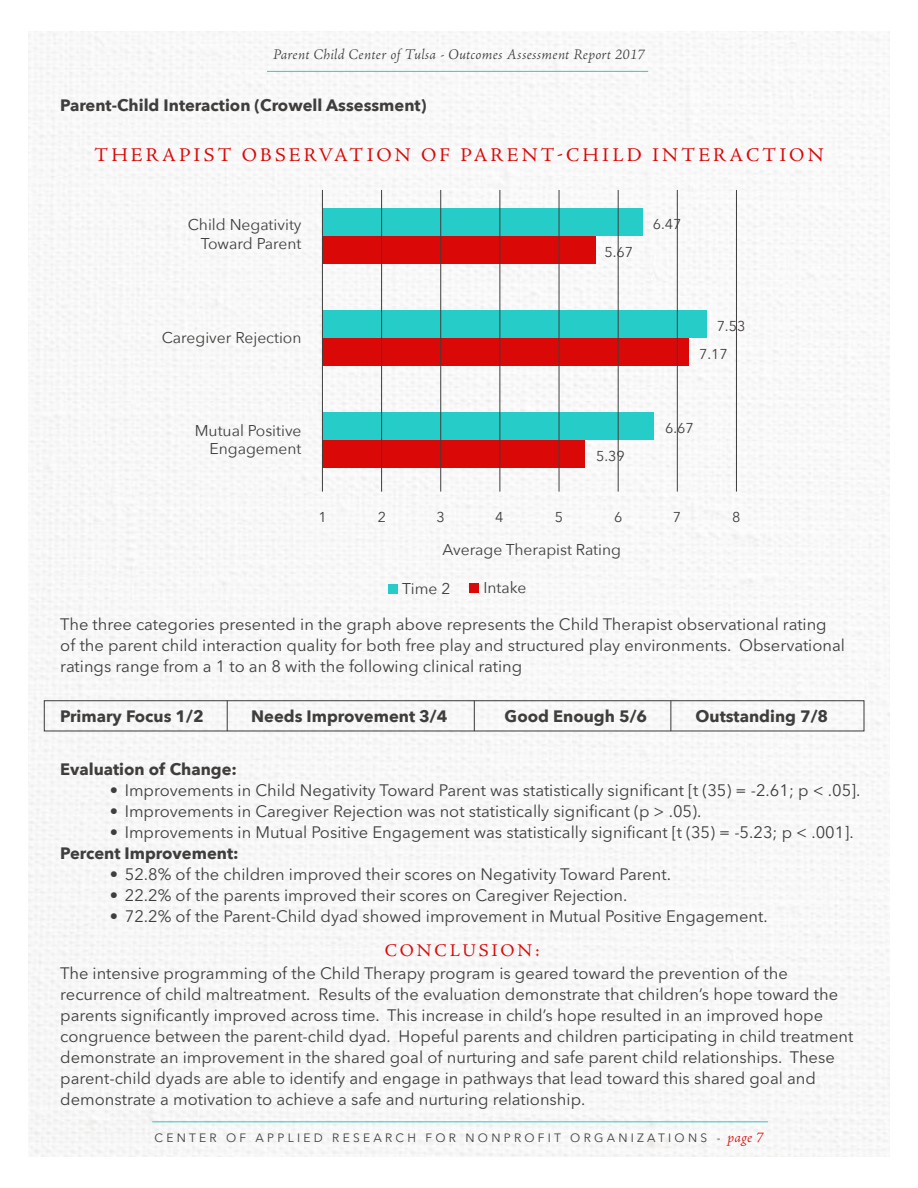
<style>
.page{position:relative;width:918px;height:1188px;background:#fff}
.page>*{position:absolute;margin:0;border:0;box-sizing:border-box;transform-origin:0 0}
.t1{font:19.5px "Adobe Jenson Pro";letter-spacing:.165em;color:#db0808}
.t2{font:18px "Adobe Jenson Pro";letter-spacing:.16em;color:#db0808}
.t3{font:16.5px/21px "Avenir Next LT Pro";color:#403e3c}
.t4{font:700 16.5px "Avenir Next";color:#403e3c}
.t5{font:15.6px/18.1px "Avenir Next";color:#403e3c;text-align:right}
.t6{font:italic 300 15px "Adobe Jenson Pro";letter-spacing:.015em;color:#403e3c}
.t7{font:14.25px "Avenir Next";color:#403e3c}
.t8{font:12px "Avenir Next LT Pro";letter-spacing:.27em;color:#403e3c}
.s1{font-family:"Adobe Jenson Pro";font-weight:300;font-style:italic;font-size:15px;color:#db0808}
</style>
<div class="page">
<img style="left:28px;top:32px;width:862px;height:1124px">
<hr style="left:267px;top:71px;width:381px;height:1px;background:#26ccc7">
<hr style="left:152px;top:1121px;width:616px;height:1px;background:#26ccc7">
<div style="left:322px;top:236px;width:274px;height:28px;background:#db0808"></div>
<div style="left:322px;top:338px;width:366px;height:28px;background:#db0808"></div>
<div style="left:322px;top:440px;width:263px;height:28px;background:#db0808"></div>
<div style="left:322px;top:208px;width:321px;height:28px;background:#26ccc7"></div>
<div style="left:322px;top:310px;width:385px;height:28px;background:#26ccc7"></div>
<div style="left:322px;top:412px;width:331px;height:28px;background:#26ccc7"></div>
<hr style="left:322px;top:190px;width:1px;height:302px;background:#403e3c">
<hr style="left:381px;top:190px;width:1px;height:302px;background:#403e3c">
<hr style="left:440px;top:190px;width:1px;height:302px;background:#403e3c">
<hr style="left:500px;top:190px;width:1px;height:302px;background:#403e3c">
<hr style="left:559px;top:190px;width:1px;height:302px;background:#403e3c">
<hr style="left:618px;top:190px;width:1px;height:302px;background:#403e3c">
<hr style="left:677px;top:190px;width:1px;height:302px;background:#403e3c">
<hr style="left:736px;top:190px;width:1px;height:302px;background:#403e3c">
<div style="left:388px;top:584px;width:9px;height:9px;background:#26ccc7"></div>
<div style="left:469px;top:583px;width:10px;height:10px;background:#db0808"></div>
<svg style="left:44px;top:700px;width:820px;height:31px"></svg>
<hr style="left:227px;top:701px;width:1px;height:30px;background:#383838">
<hr style="left:474px;top:701px;width:1px;height:30px;background:#383838">
<hr style="left:671px;top:701px;width:1px;height:30px;background:#383838">
<p class="t6" style="left:273px;top:46px;width:373px">Parent Child Center of Tulsa - Outcomes Assessment Report 2017</p>
<p class="t4" style="left:60px;top:91px;width:368px">Parent-Child Interaction (Crowell Assessment)</p>
<p class="t1" style="left:94px;top:144px;width:731px">THERAPIST OBSERVATION OF PARENT-CHILD INTERACTION</p>
<p class="t5" style="left:188px;top:215px;width:115px">Child Negativity<br>Toward Parent</p>
<p class="t5" style="left:162px;top:328px;width:141px">Caregiver Rejection</p>
<p class="t5" style="left:195px;top:421px;width:108px">Mutual Positive<br>Engagement</p>
<p class="t7" style="left:318px;top:505px;width:10px">1</p>
<p class="t7" style="left:605px;top:240px;width:30px">5.67</p>
<p class="t7" style="left:653px;top:212px;width:30px">6.47</p>
<p class="t7" style="left:717px;top:314px;width:30px">7.53</p>
<p class="t7" style="left:699px;top:342px;width:30px">7.17</p>
<p class="t7" style="left:596px;top:444px;width:30px">5.39</p>
<p class="t7" style="left:378px;top:505px;width:10px">2</p>
<p class="t7" style="left:436px;top:505px;width:10px">3</p>
<p class="t7" style="left:495px;top:505px;width:10px">4</p>
<p class="t7" style="left:555px;top:505px;width:10px">5</p>
<p class="t7" style="left:614px;top:505px;width:10px">6</p>
<p class="t5" style="left:442px;top:540px;width:180px">Average Therapist Rating</p>
<p class="t5" style="left:402px;top:579px;width:50px">Time 2</p>
<p class="t5" style="left:483px;top:578px;width:45px">Intake</p>
<p class="t7" style="left:665px;top:416px;width:30px">6.67</p>
<p class="t7" style="left:673px;top:505px;width:10px">7</p>
<p class="t7" style="left:732px;top:505px;width:10px">8</p>
<p class="t3" style="left:60px;top:614px;width:786px">The three categories presented in the graph above represents the Child Therapist observational rating of the parent child interaction quality for both free play and structured play environments. Observational ratings range from a 1 to an 8 with the following clinical rating</p>
<p class="t4" style="left:60px;top:702px;width:145px">Primary Focus 1/2</p>
<p class="t4" style="left:251px;top:702px;width:198px">Needs Improvement 3/4</p>
<p class="t4" style="left:505px;top:702px;width:144px">Good Enough 5/6</p>
<p class="t4" style="left:696px;top:702px;width:134px">Outstanding 7/8</p>
<p class="t4" style="left:60px;top:755px;width:178px">Evaluation of Change:</p>
<p class="t3" style="left:110px;top:780px;width:752px">• Improvements in Child Negativity Toward Parent was statistically significant [t (35) = -2.61; p &lt; .05].</p>
<p class="t3" style="left:110px;top:801px;width:593px">• Improvements in Caregiver Rejection was not statistically significant (p &gt; .05).</p>
<p class="t3" style="left:110px;top:822px;width:745px">• Improvements in Mutual Positive Engagement was statistically significant [t (35) = -5.23; p &lt; .001].</p>
<p class="t4" style="left:60px;top:839px;width:180px">Percent Improvement:</p>
<p class="t3" style="left:110px;top:864px;width:563px">• 52.8% of the children improved their scores on Negativity Toward Parent.</p>
<p class="t3" style="left:110px;top:885px;width:519px">• 22.2% of the parents improved their scores on Caregiver Rejection.</p>
<p class="t3" style="left:110px;top:906px;width:659px">• 72.2% of the Parent-Child dyad showed improvement in Mutual Positive Engagement.</p>
<p class="t2" style="left:385px;top:940px;width:156px">CONCLUSION:</p>
<p class="t3" style="left:60px;top:963px;width:795px">The intensive programming of the Child Therapy program is geared toward the prevention of the recurrence of child maltreatment. Results of the evaluation demonstrate that children’s hope toward the parents significantly improved across time. This increase in child’s hope resulted in an improved hope congruence between the parent-child dyad. Hopeful parents and children participating in child treatment demonstrate an improvement in the shared goal of nurturing and safe parent child relationships. These parent-child dyads are able to identify and engage in pathways that lead toward this shared goal and demonstrate a motivation to achieve a safe and nurturing relationship.</p>
<p class="t8" style="left:154px;top:1130px;width:611px">CENTER OF APPLIED RESEARCH FOR NONPROFIT ORGANIZATIONS - <span class="s1">page 7</span></p>
</div>
